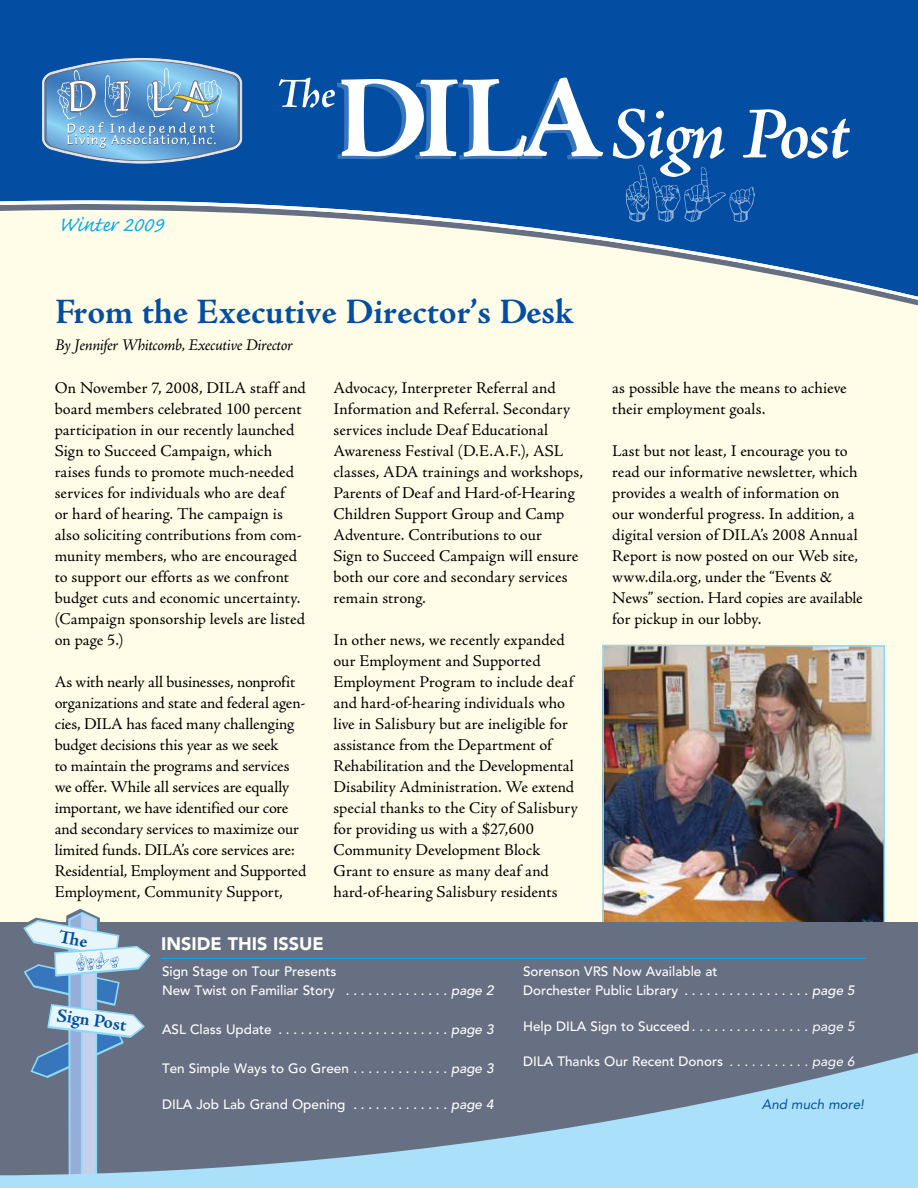
<style>
.page{position:relative;width:918px;height:1188px;background:#fffde8}
.page>*{position:absolute;margin:0;border:0;box-sizing:border-box;transform-origin:0 0}
.t1{font:700 36px "Adobe Jenson Pro";color:#034ea2}
.t2{font:27px "Caflisch Script Pro";letter-spacing:-.005em;color:#00adef}
.t3{font:700 18.75px "Adobe Jenson Pro";color:#034ea2}
.t4{font:900 18px "Avenir LT Std";color:#fff}
.t5{font:16.5px/21px "Adobe Jenson Pro";color:#000}
.t6{font:italic 16.5px "Adobe Jenson Pro";letter-spacing:-.025em;color:#000}
.t7{font:500 13.5px/19.5px "Avenir LT Std";color:#fff}
.t8{font:italic 13.5px "Avenir LT Std";color:#034ea2}
.s1{font-style:italic}
.s2{font-weight:400;font-style:italic}
</style>
<div class="page">
<img style="left:602px;top:644px;width:283px;height:278px">
<div style="left:0;top:922px;width:918px;height:266px;background:#676f82"></div>
<svg style="left:0;top:0;width:918px;height:306px;fill:#034ea2"></svg>
<svg style="left:279px;top:78px;width:324px;height:82px;background:#5286c0"></svg>
<svg style="left:613px;top:109px;width:237px;height:114px;background:#2b6ab1"></svg>
<svg style="left:0;top:1053px;width:918px;height:135px"></svg>
<svg style="left:42px;top:58px;width:200px;height:106px;background:#6b9fcd"></svg>
<hr style="left:161px;top:958px;width:705px;height:1px;background:#00adef">
<svg style="left:22px;top:909px;width:130px;height:279px"></svg>
<h2 class="t2" style="left:58px;top:210px;width:60px">Winter</h2>
<h2 class="t2" style="left:123px;top:210px;width:42px;rotate:1deg">2009</h2>
<h1 class="t1" style="left:55px;top:291px;width:520px">From the Executive Director’s Desk</h1>
<p class="t6" style="left:55px;top:335px;width:239px">By Jennifer Whitcomb, Executive Director</p>
<p class="t5" style="left:55px;top:378px;width:253px">On November 7, 2008, DILA staff and board members celebrated 100 percent participation in our recently launched Sign to Succeed Campaign, which raises funds to promote much-needed services for individuals who are deaf<br>or hard of hearing. The campaign is also soliciting contributions from com&shy;munity members, who are encouraged to support our efforts as we confront budget cuts and economic uncertainty. (Campaign sponsorship levels are listed on page 5.)</p>
<p class="t5" style="left:55px;top:672px;width:253px">As with nearly all businesses, nonprofit organizations and state and federal agen&shy;cies, DILA has faced many challenging budget decisions this year as we seek<br>to maintain the programs and services we offer. While all services are equally important, we have identified our core and secondary services to maximize our limited funds. DILA’s core services are:<br>Residential, Employment and Supported Employment, Community Support,</p>
<p class="t5" style="left:333px;top:378px;width:251px">Advocacy, Interpreter Referral and Information and Referral. Secondary services include Deaf Educational Awareness Festival (D.E.A.F.), ASL classes, ADA trainings and workshops, Parents of Deaf and Hard-of-Hearing Children Support Group and Camp Adventure. Contributions to our<br>Sign to Succeed Campaign will ensure both our core and secondary services remain strong.</p>
<p class="t5" style="left:333px;top:630px;width:246px">In other news, we recently expanded our Employment and Supported Employment Program to include deaf and hard-of-hearing individuals who live in Salisbury but are ineligible for assistance from the Department of Rehabilitation and the Developmental Disability Administration. We extend special thanks to the City of Salisbury for providing us with a $27,600<br>Community Development Block Grant to ensure as many deaf and hard-of-hearing Salisbury residents</p>
<p class="t4" style="left:161px;top:933px;width:164px">INSIDE THIS ISSUE</p>
<p class="t5" style="left:612px;top:378px;width:236px">as possible have the means to achieve their employment goals.</p>
<p class="t5" style="left:612px;top:441px;width:252px">Last but not least, I encourage you to read our informative newsletter, which provides a wealth of information on our wonderful progress. In addition, a digital version of DILA’s 2008 Annual Report is now posted on our Web site, www.dila.org, under the “Events &amp; News” section. Hard copies are available for pickup in our lobby.</p>
<p class="t3" style="left:58px;top:1004px;width:72px;rotate:8deg">Sign Post</p>
<p class="t7" style="left:162px;top:961px;width:333px">Sign Stage on Tour Presents<br>New Twist on Familiar Story . . . . . . . . . . . . . . <span class="s1">page 2</span></p>
<p class="t7" style="left:162px;top:1020px;width:333px">ASL Class Update .......................<span class="s1">page 3</span></p>
<p class="t7" style="left:162px;top:1059px;width:333px">Ten Simple Ways to Go Green . . . . . . . . . . . . . <span class="s1">page 3</span></p>
<p class="t7" style="left:162px;top:1095px;width:333px">DILA Job Lab Grand Opening . . . . . . . . . . . . . <span class="s1">page 4</span></p>
<p class="t7" style="left:523px;top:961px;width:333px">Sorenson VRS Now Available at<br>Dorchester Public Library . . . . . . . . . . . . . . . . . <span class="s1">page 5</span></p>
<p class="t7" style="left:523px;top:1017px;width:333px">Help DILA Sign to Succeed . . . . . . . . . . . . . . . . <span class="s2">page 5</span></p>
<p class="t7" style="left:523px;top:1052px;width:333px">DILA Thanks Our Recent Donors <span class="s2">. . . . . . . . . . . page 6</span></p>
<p class="t8" style="left:762px;top:1097px;width:104px">And much more!</p>
</div>
